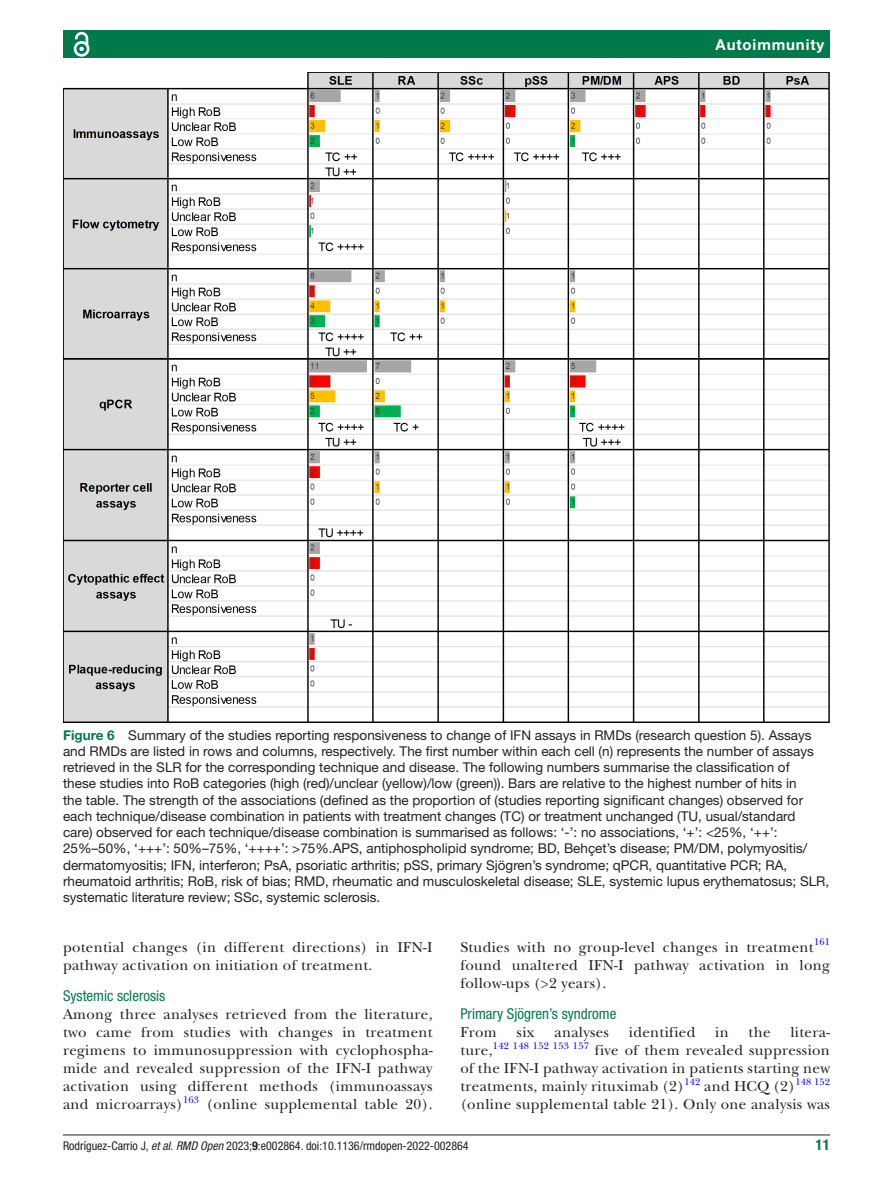
<style>
.page{position:relative;width:893px;height:1191px;background:#fff}
.page>*{position:absolute;margin:0;border:0;box-sizing:border-box;transform-origin:0 0}
.t1{font:15px/18px "New Baskerville";letter-spacing:.025em;color:#231f20}
.t2{font:condensed 15px "Helvetica Neue LT Std";color:#007a4b}
.t3{font:700 15px "Helvetica Neue LT Std";letter-spacing:.055em;color:#fff}
.t4{font:700 condensed 15px "Helvetica Neue LT Std";color:#007a4b}
.t5{font:13.5px/16.2px "Helvetica Neue LT Std";color:#231f20}
.t6{font:condensed 12px "Helvetica Neue LT Std";color:#231f20}
.t7{font:9.9px "New Baskerville";letter-spacing:.02em;color:#00f}
.s1{font-weight:700;color:#007a4b}
.s2{font-style:italic}
.s3{font-weight:700}
</style>
<div class="page">
<hr style="left:63px;top:1134px;width:767px;height:1px;background:#231f20">
<div style="left:63px;top:31px;width:767px;height:27px;background:#007a4b"></div>
<svg style="left:73px;top:31px;width:17px;height:26px"></svg>
<img style="left:63px;top:73px;width:767px;height:649px">
<p class="t3" style="left:716px;top:35px;width:110px">Autoimmunity</p>
<p class="t5" style="left:63px;top:727px;width:768px"><span class="s1">Figure 6</span> Summary of the studies reporting responsiveness to change of IFN assays in RMDs (research question 5). Assays and RMDs are listed in rows and columns, respectively. The first number within each cell (n) represents the number of assays retrieved in the SLR for the corresponding technique and disease. The following numbers summarise the classification of<br>these studies into RoB categories (high (red)/unclear (yellow)/low (green)). Bars are relative to the highest number of hits in<br>the table. The strength of the associations (defined as the proportion of (studies reporting significant changes) observed for each technique/disease combination in patients with treatment changes (TC) or treatment unchanged (TU, usual/standard<br>care) observed for each technique/disease combination is summarised as follows: ‘-’: no associations, ‘+’: &lt;25%, ‘++’:<br>25%–50%, ‘+++’: 50%–75%, ‘++++’: &gt;75%.APS, antiphospholipid syndrome; BD, Behçet’s disease; PM/DM, polymyositis/ dermatomyositis; IFN, interferon; PsA, psoriatic arthritis; pSS, primary Sjögren’s syndrome; qPCR, quantitative PCR; RA, rheumatoid arthritis; RoB, risk of bias; RMD, rheumatic and musculoskeletal disease; SLE, systemic lupus erythematosus; SLR, systematic literature review; SSc, systemic sclerosis.</p>
<p class="t1" style="left:63px;top:938px;width:371px">potential changes (in different directions) in IFN-I pathway activation on initiation of treatment.</p>
<p class="t2" style="left:63px;top:987px;width:104px">Systemic sclerosis</p>
<p class="t1" style="left:63px;top:1005px;width:371px;text-align:justify">Among three analyses retrieved from the literature, two came from studies with changes in treatment regimens to immunosuppression with cyclophospha&shy;mide and revealed suppression of the IFN-I pathway activation using different methods (immunoassays and microarrays)<sup>163</sup></p>
<p class="t1" style="left:206px;top:1095px;width:228px">(online supplemental table 20).</p>
<p class="t1" style="left:460px;top:938px;width:355px">Studies with no group-level changes in treatment</p>
<p class="t7" style="left:814px;top:936px;width:17px">161</p>
<p class="t1" style="left:460px;top:956px;width:371px">found unaltered IFN-I pathway activation in long follow-ups (&gt;2 years).</p>
<p class="t2" style="left:460px;top:1005px;width:157px">Primary Sjögren’s syndrome</p>
<p class="t1" style="left:460px;top:1023px;width:38px">From</p>
<p class="t1" style="left:517px;top:1023px;width:20px">six</p>
<p class="t1" style="left:554px;top:1023px;width:56px">analyses</p>
<p class="t1" style="left:629px;top:1023px;width:68px">identified</p>
<p class="t1" style="left:715px;top:1023px;width:15px">in</p>
<p class="t1" style="left:749px;top:1023px;width:23px">the</p>
<p class="t1" style="left:790px;top:1023px;width:41px">litera-</p>
<p class="t1" style="left:460px;top:1041px;width:34px">ture,</p>
<p class="t7" style="left:493px;top:1039px;width:97px">142 148 152 153 157</p>
<p class="t1" style="left:460px;top:1041px;width:371px;text-align:justify;text-indent:135px">five of them revealed suppression of the IFN-I pathway activation in patients starting new treatments, mainly rituximab (2)</p>
<p class="t7" style="left:684px;top:1075px;width:17px">142</p>
<p class="t1" style="left:704px;top:1077px;width:92px">and HCQ (2)</p>
<p class="t7" style="left:795px;top:1075px;width:36px">148 152</p>
<p class="t1" style="left:460px;top:1095px;width:371px">(online supplemental table 21). Only one analysis was</p>
<p class="t6" style="left:63px;top:1138px;width:407px">Rodríguez-Carrio J, <span class="s2">et al</span>. <span class="s2">RMD Open</span> 2023;<span class="s3">9</span>:e002864. doi:10.1136/rmdopen-2022-002864</p>
<p class="t4" style="left:816px;top:1135px;width:16px">11</p>
</div>
